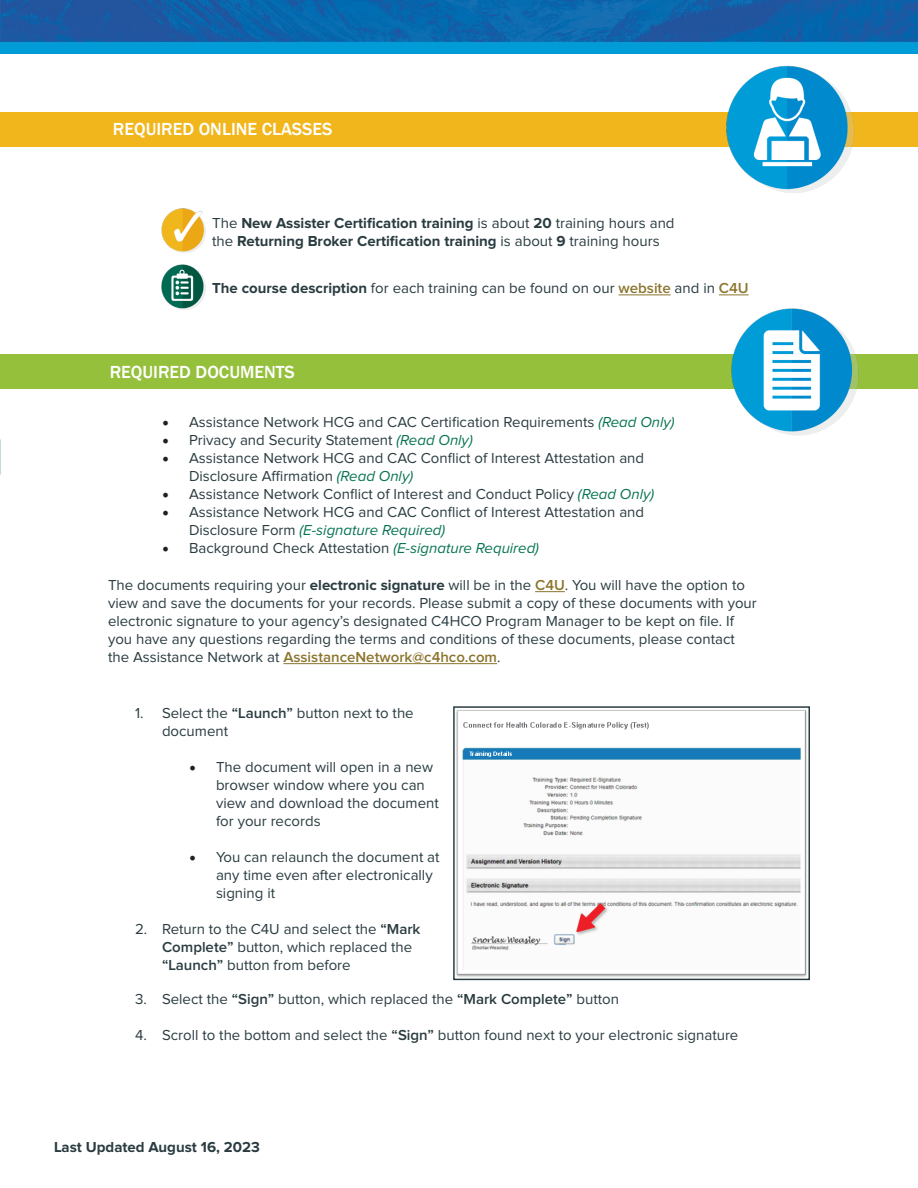
<style>
.page{position:relative;width:918px;height:1188px;background:#fff}
.page>*{position:absolute;margin:0;border:0;box-sizing:border-box;transform-origin:0 0}
.t1{font:500 18px "Franklin Gothic";color:#fff}
.t2{font:15px/18px "Proxima Nova";color:#2a3c41}
.t3{font:700 15px "Proxima Nova";color:#2a3c41}
.s1{font-weight:400}
.s2{font-weight:700}
.s3{font-weight:600;color:#8b752d}
.s4{font-family:"Minion Pro";font-size:18px;color:#231f20}
.s5{font-style:italic;color:#087453}
.s6{font-weight:600}
</style>
<div class="page">
<img style="left:0;top:0;width:918px;height:53px">
<div style="left:0;top:113px;width:918px;height:34px;background:#f1b61b"></div>
<img style="left:727px;top:66px;width:128px;height:127px">
<img style="left:161px;top:209px;width:45px;height:44px">
<img style="left:161px;top:265px;width:45px;height:44px">
<hr style="left:619px;top:295px;width:52px;height:1px;background:#8b752d">
<hr style="left:719px;top:295px;width:30px;height:1px;background:#8b752d">
<div style="left:0;top:355px;width:918px;height:34px;background:#95c03c"></div>
<img style="left:731px;top:309px;width:127px;height:126px">
<img style="left:456px;top:710px;width:351px;height:267px">
<div style="left:453px;top:706px;width:357px;height:274px;border:2px solid #2a3c41"></div>
<hr style="left:535px;top:591px;width:30px;height:1px;background:#8b752d">
<hr style="left:283px;top:663px;width:214px;height:1px;background:#8b752d">
<p class="t1" style="left:113px;top:118px;width:221px">REQUIRED ONLINE CLASSES</p>
<p class="t3" style="left:212px;top:216px;width:464px"><span class="s1">The</span> New Assister Certification training <span class="s1">is about</span> 20 <span class="s1">training hours and</span></p>
<p class="t3" style="left:212px;top:234px;width:449px"><span class="s1">the</span> Returning Broker Certification training <span class="s1">is about</span> 9 <span class="s1">training hours</span></p>
<p class="t2" style="left:212px;top:280px;width:538px"><span class="s2">The course description</span> for each training can be found on our <span class="s3">website</span> and in <span class="s3">C4U</span></p>
<p class="t1" style="left:110px;top:361px;width:187px">REQUIRED DOCUMENTS</p>
<p class="t2" style="left:162px;top:414px;width:514px"><span class="s4">•</span> Assistance Network HCG and CAC Certification Requirements <span class="s5">(Read Only)</span></p>
<p class="t2" style="left:162px;top:432px;width:312px"><span class="s4">•</span> Privacy and Security Statement <span class="s5">(Read Only)</span></p>
<p class="t2" style="left:189px;top:450px;width:457px;text-indent:-27px"><span class="s4">•</span> Assistance Network HCG and CAC Conflict of Interest Attestation and<br>Disclosure Affirmation <span class="s5">(Read Only)</span></p>
<p class="t2" style="left:162px;top:486px;width:494px"><span class="s4">•</span> Assistance Network Conflict of Interest and Conduct Policy <span class="s5">(Read Only)</span></p>
<p class="t2" style="left:189px;top:504px;width:457px;text-indent:-27px"><span class="s4">•</span> Assistance Network HCG and CAC Conflict of Interest Attestation and<br>Disclosure Form <span class="s5">(E-signature Required)</span></p>
<p class="t2" style="left:162px;top:540px;width:379px"><span class="s4">•</span> Background Check Attestation <span class="s5">(E-signature Required)</span></p>
<p class="t2" style="left:108px;top:576px;width:650px">The documents requiring your <span class="s2">electronic signature</span> will be in the <span class="s3">C4U</span>. You will have the option to view and save the documents for your records. Please submit a copy of these documents with your electronic signature to your agency’s designated C4HCO Program Manager to be kept on file. If you have any questions regarding the terms and conditions of these documents, please contact the Assistance Network at <span class="s3">AssistanceNetwork@c4hco.com</span>.</p>
<p class="t2" style="left:162px;top:705px;width:253px;text-indent:-27px">1. Select the <span class="s6">“Launch”</span> button next to the document</p>
<p class="t2" style="left:216px;top:759px;width:224px;text-indent:-27px"><span class="s4">•</span> The document will open in a new browser window where you can view and download the document for your records</p>
<p class="t2" style="left:216px;top:849px;width:225px;text-indent:-27px"><span class="s4">•</span> You can relaunch the document at any time even after electronically signing it</p>
<p class="t2" style="left:162px;top:921px;width:260px;text-indent:-27px">2. Return to the C4U and select the <span class="s6">“Mark<br>Complete”</span> button, which replaced the <span class="s6">“Launch”</span> button from before</p>
<p class="t2" style="left:135px;top:991px;width:486px">3. Select the <span class="s6">“Sign”</span> button, which replaced the <span class="s6">“Mark Complete”</span> button</p>
<p class="t2" style="left:135px;top:1027px;width:605px">4. Scroll to the bottom and select the <span class="s6">“Sign”</span> button found next to your electronic signature</p>
<p class="t3" style="left:54px;top:1140px;width:207px">Last Updated August 16, 2023</p>
</div>
